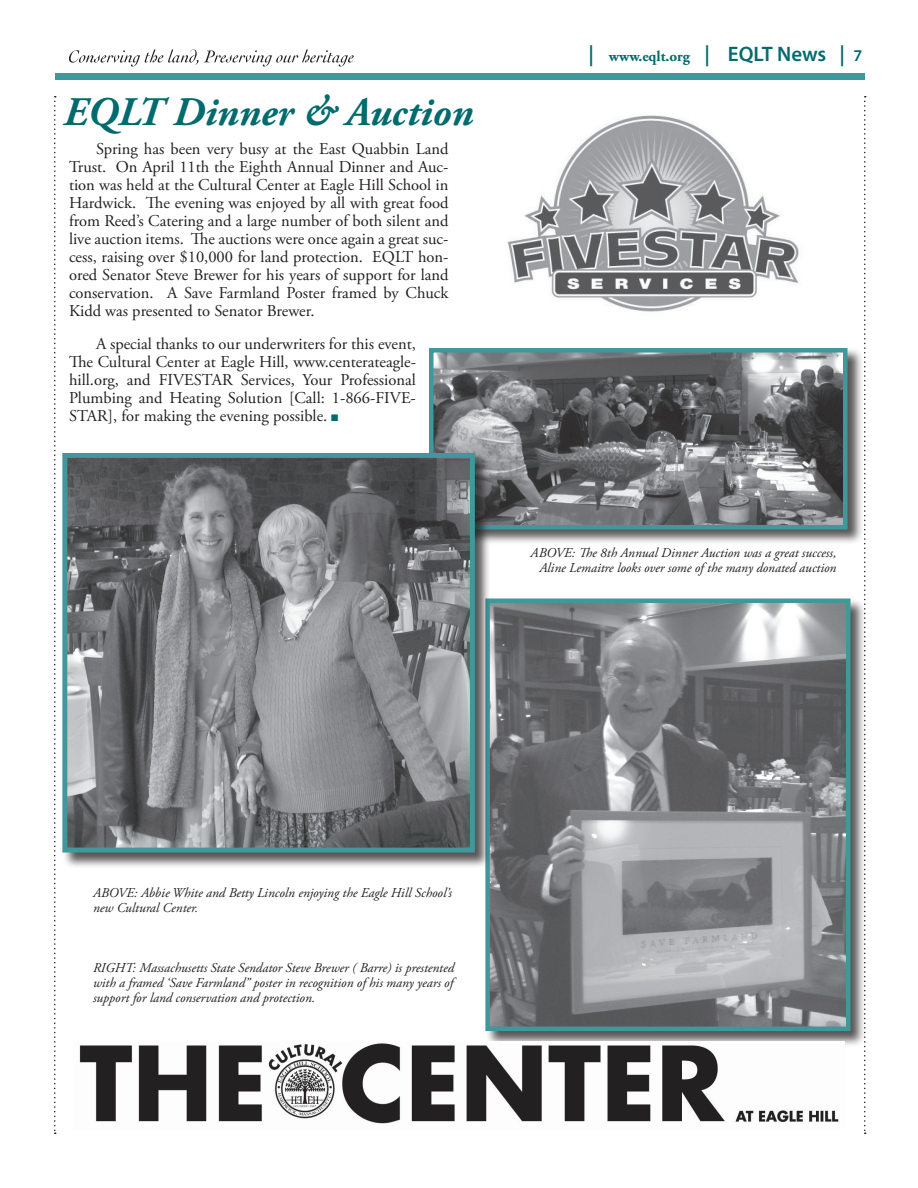
<style>
.page{position:relative;width:918px;height:1188px;background:#fff}
.page>*{position:absolute;margin:0;border:0;box-sizing:border-box;transform-origin:0 0}
.t1{font:italic 700 40.5px "Adobe Garamond Pro";color:#006b6e}
.t2{font:16.5px/18px "Adobe Garamond Pro";color:#231f20;text-align:justify}
.t3{font:700 15px "Adobe Garamond Pro";color:#006b6e}
.t4{font:italic 13.5px/15px "Adobe Garamond Pro";color:#231f20}
.s1{color:#006b6e}
.s2{font-family:"Myriad Pro";font-weight:600;font-size:21px}
.s3{font-family:"Myriad Pro";font-weight:600;font-size:16.5px}
</style>
<div class="page">
<div style="left:56px;top:74px;width:809px;height:6px;background:#40989d"></div>
<svg style="left:54px;top:96px;width:2px;height:1038px"></svg>
<svg style="left:864px;top:96px;width:2px;height:1038px"></svg>
<svg style="left:69px;top:49px;width:285px;height:18px"></svg>
<div style="left:429px;top:348px;width:434px;height:197px;background:#231f20;opacity:.75"></div>
<img style="left:434px;top:353px;width:409px;height:172px">
<div style="left:429px;top:348px;width:419px;height:182px;border:4px solid #40989d"></div>
<div style="left:485px;top:598px;width:382px;height:449px;background:#231f20;opacity:.75"></div>
<img style="left:490px;top:603px;width:355px;height:423px">
<div style="left:485px;top:598px;width:365px;height:433px;border:4px solid #40989d"></div>
<div style="left:62px;top:453px;width:429px;height:415px;background:#231f20;opacity:.75"></div>
<img style="left:68px;top:459px;width:401px;height:388px">
<div style="left:62px;top:453px;width:413px;height:400px;border:5px solid #40989d"></div>
<img style="left:507px;top:115px;width:292px;height:197px">
<img style="left:79px;top:1041px;width:765px;height:83px">
<h1 class="t1" style="left:63px;top:89px;width:411px">EQLT Dinner &amp; Auction</h1>
<p class="t2" style="left:69px;top:141px;width:381px;text-indent:27px">Spring has been very busy at the East Quabbin Land Trust. On April 11th the Eighth Annual Dinner and Auc&shy;tion was held at the Cultural Center at Eagle Hill School in Hardwick. The evening was enjoyed by all with great food from Reed’s Catering and a large number of both silent and live auction items. The auctions were once again a great suc&shy;cess, raising over $10,000 for land protection. EQLT hon&shy;ored Senator Steve Brewer for his years of support for land conservation. A Save Farmland Poster framed by Chuck Kidd was presented to Senator Brewer.</p>
<p class="t2" style="left:69px;top:336px;width:348px;text-indent:27px">A special thanks to our underwriters for this event, The Cultural Center at Eagle Hill, www.centerateagle&shy;hill.org, and FIVESTAR Services, Your Professional Plumbing and Heating Solution [Call: 1-866-FIVE-STAR], for making the evening possible. <span class="s1">■</span></p>
<p class="t3" style="left:588px;top:47px;width:276px"><span class="s2">|</span> www.eqlt.org <span class="s2">| EQLT News |</span> <span class="s3">7</span></p>
<p class="t4" style="left:531px;top:546px;width:307px;text-align:right">ABOVE: The 8th Annual Dinner Auction was a great success,<br>Aline Lemaitre looks over some of the many donated auction</p>
<p class="t4" style="left:93px;top:886px;width:361px">ABOVE: Abbie White and Betty Lincoln enjoying the Eagle Hill School’s new Cultural Center.</p>
<p class="t4" style="left:93px;top:961px;width:363px;text-align:justify">RIGHT: Massachusetts State Sendator Steve Brewer ( Barre) is prestented with a framed ‘Save Farmland” poster in recognition of his many years of support for land conservation and protection.</p>
</div>
